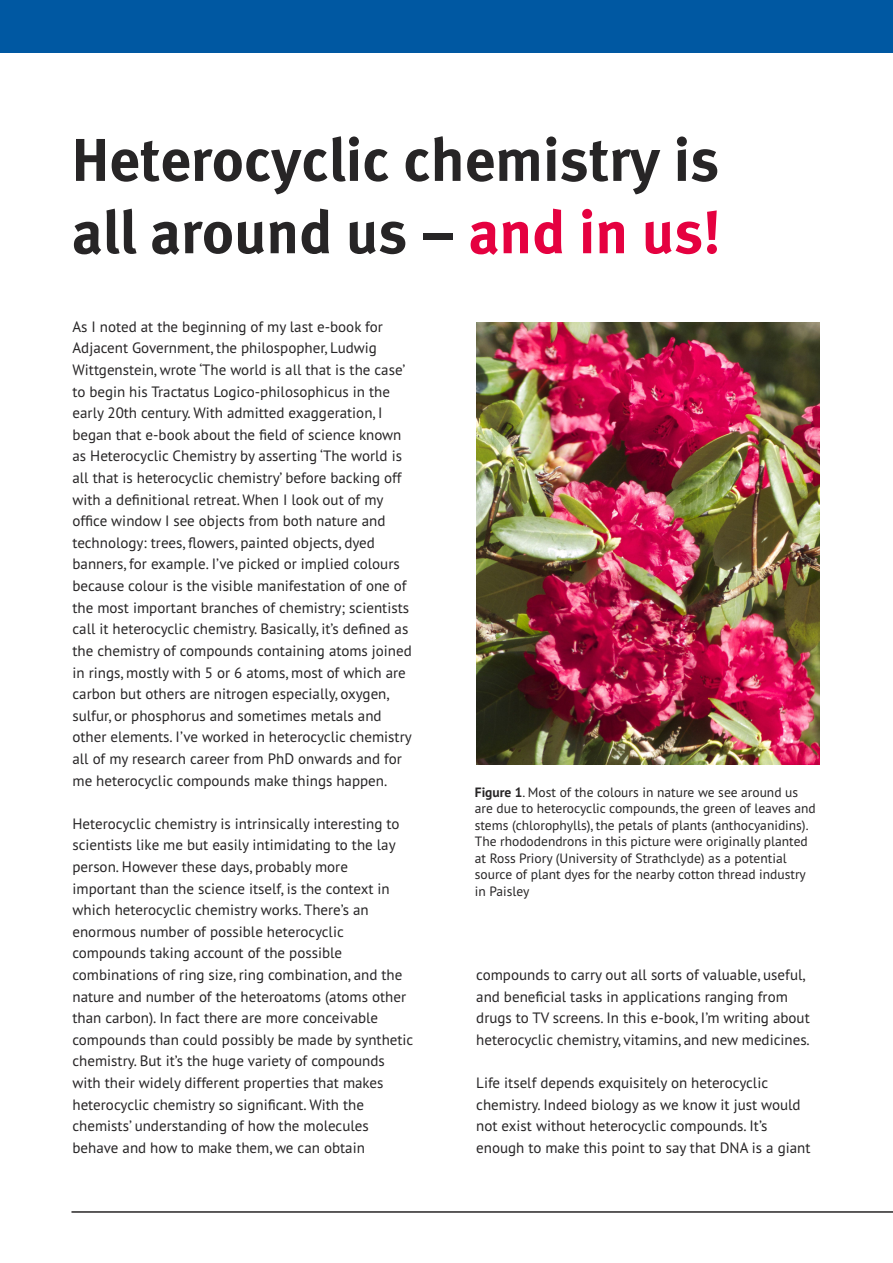
<style>
.page{position:relative;width:893px;height:1263px;background:#fff}
.page>*{position:absolute;margin:0;border:0;box-sizing:border-box;transform-origin:0 0}
.t1{font:60.3px/72.3px "Meta Bold LF";color:#272526}
.t2{font:15px/21.6px "PT Sans";color:#272526}
.t3{font:13.5px/16.5px "PT Sans";color:#272526}
.s1{color:#e50140}
.s2{font-weight:700}
</style>
<div class="page">
<div style="left:0;top:0;width:893px;height:53px;background:#0058a2"></div>
<img style="left:476px;top:323px;width:343px;height:441px">
<hr style="left:71px;top:1211px;width:822px;height:2px;background:#272526">
<h1 class="t1" style="left:72px;top:123px;width:651px">Heterocyclic chemistry is all around us – <span class="s1">and in us!</span></h1>
<p class="t2" style="left:72px;top:315px;width:341px">As I noted at the beginning of my last e-book for Adjacent Government, the philospopher, Ludwig Wittgenstein, wrote ‘The world is all that is the case’ to begin his Tractatus Logico-philosophicus in the early 20th century. With admitted exaggeration, I began that e-book about the field of science known as Heterocyclic Chemistry by asserting ‘The world is all that is heterocyclic chemistry’ before backing off with a definitional retreat. When I look out of my office window I see objects from both nature and technology: trees, flowers, painted objects, dyed banners, for example. I’ve picked or implied colours because colour is the visible manifestation of one of the most important branches of chemistry; scientists call it heterocyclic chemistry. Basically, it’s defined as the chemistry of compounds containing atoms joined in rings, mostly with 5 or 6 atoms, most of which are carbon but others are nitrogen especially, oxygen, sulfur, or phosphorus and sometimes metals and other elements. I’ve worked in heterocyclic chemistry all of my research career from PhD onwards and for me heterocyclic compounds make things happen.</p>
<p class="t2" style="left:72px;top:812px;width:342px">Heterocyclic chemistry is intrinsically interesting to scientists like me but easily intimidating to the lay person. However these days, probably more important than the science itself, is the context in which heterocyclic chemistry works. There’s an enormous number of possible heterocyclic compounds taking account of the possible combinations of ring size, ring combination, and the nature and number of the heteroatoms (atoms other than carbon). In fact there are more conceivable compounds than could possibly be made by synthetic chemistry. But it’s the huge variety of compounds with their widely different properties that makes heterocyclic chemistry so significant. With the chemists’ understanding of how the molecules behave and how to make them, we can obtain</p>
<p class="t3" style="left:475px;top:783px;width:342px"><span class="s2">Figure 1</span>. Most of the colours in nature we see around us are due to heterocyclic compounds, the green of leaves and stems (chlorophylls), the petals of plants (anthocyanidins).<br>The rhododendrons in this picture were originally planted at Ross Priory (University of Strathclyde) as a potential source of plant dyes for the nearby cotton thread industry in Paisley</p>
<p class="t2" style="left:476px;top:963px;width:335px">compounds to carry out all sorts of valuable, useful, and beneficial tasks in applications ranging from drugs to TV screens. In this e-book, I’m writing about heterocyclic chemistry, vitamins, and new medicines.</p>
<p class="t2" style="left:476px;top:1071px;width:336px">Life itself depends exquisitely on heterocyclic chemistry. Indeed biology as we know it just would not exist without heterocyclic compounds. It’s enough to make this point to say that DNA is a giant</p>
</div>
